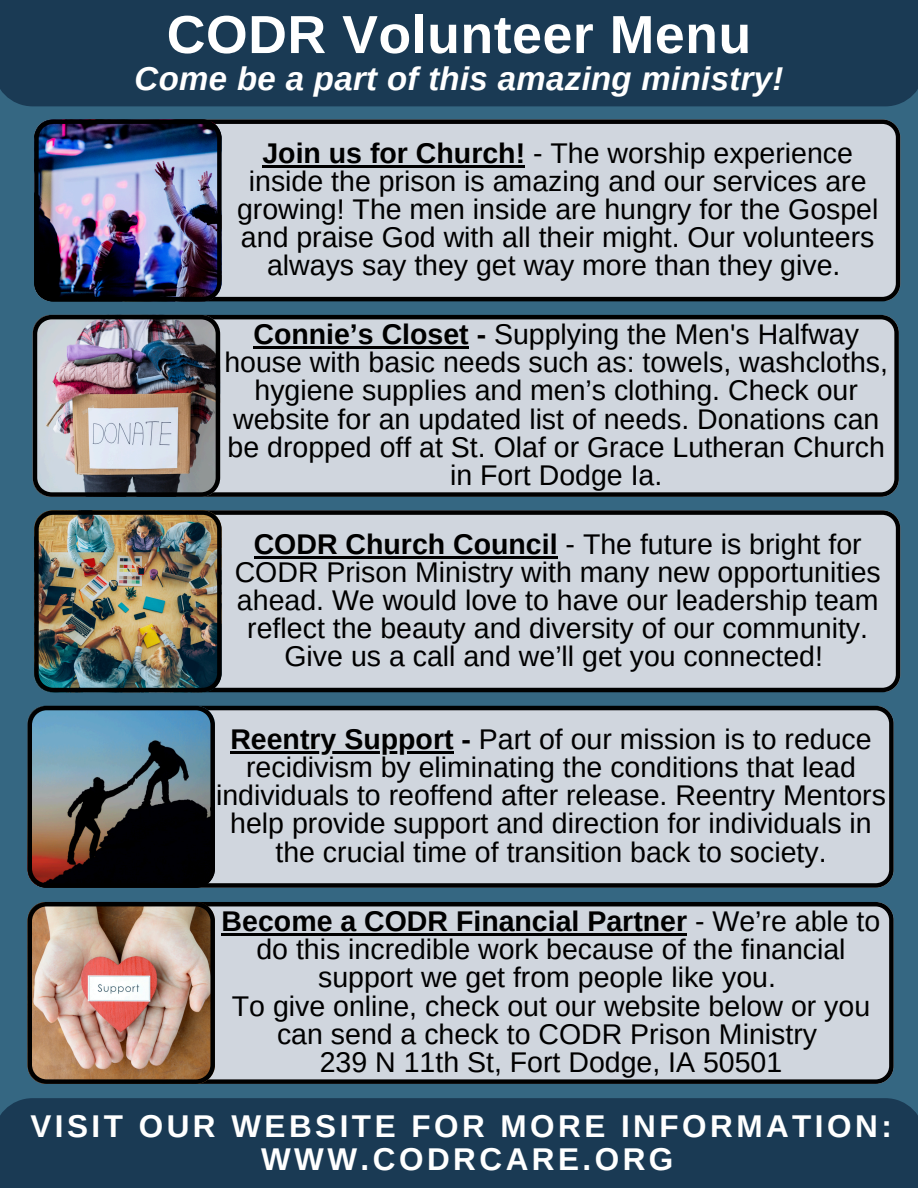
<style>
.page{position:relative;width:918px;height:1188px;background:#356782}
.page>*{position:absolute;margin:0;border:0;box-sizing:border-box;transform-origin:0 0}
.t1{font:700 53.55px "Arimo";letter-spacing:.01em;color:#fff}
.t2{font:italic 700 33px "Arimo";letter-spacing:.01em;color:#fff}
.t3{font:700 31.5px/32.7px "Arimo";letter-spacing:.11em;color:#fff;text-align:center}
.t4{font:28.5px/28.2px "Arimo";color:#000;text-align:center}
.s1{font-weight:700}
</style>
<div class="page">
<div style="left:0;top:1098px;width:918px;height:90px;background:#1a3a54"></div>
<div style="left:0;top:0;width:918px;height:106px;background:#1a3a54"></div>
<div style="left:220px;top:315px;width:679px;height:182px;background:#d0d6de"></div>
<img style="left:33px;top:315px;width:187px;height:182px">
<hr style="left:253px;top:346px;width:216px;height:3px;background:#000">
<div style="left:222px;top:510px;width:678px;height:182px;background:#d0d6de"></div>
<img style="left:34px;top:510px;width:188px;height:182px">
<hr style="left:254px;top:556px;width:304px;height:2px;background:#000">
<div style="left:222px;top:119px;width:678px;height:182px;background:#d0d6de"></div>
<img style="left:34px;top:119px;width:188px;height:182px">
<hr style="left:262px;top:165px;width:263px;height:2px;background:#000">
<div style="left:215px;top:706px;width:679px;height:182px;background:#d0d6de"></div>
<svg style="left:28px;top:706px;width:187px;height:182px;background:#46535b"></svg>
<hr style="left:230px;top:751px;width:224px;height:3px;background:#000">
<div style="left:215px;top:902px;width:679px;height:182px;background:#d0d6de"></div>
<img style="left:28px;top:902px;width:187px;height:182px">
<hr style="left:222px;top:933px;width:465px;height:3px;background:#000">
<p class="t1" style="left:167px;top:5px;width:586px">CODR Volunteer Menu</p>
<p class="t2" style="left:135px;top:60px;width:651px">Come be a part of this amazing ministry!</p>
<p class="t4" style="left:237px;top:139px;width:643px"><span class="s1">Join us for Church!</span> - The worship experience inside the prison is amazing and our services are growing! The men inside are hungry for the Gospel and praise God with all their might. Our volunteers always say they get way more than they give.</p>
<p class="t4" style="left:224px;top:320px;width:665px"><span class="s1">Connie’s Closet -</span> Supplying the Men's Halfway house with basic needs such as: towels, washcloths, hygiene supplies and men’s clothing. Check our website for an updated list of needs. Donations can be dropped off at St. Olaf or Grace Lutheran Church</p>
<p class="t4" style="left:450px;top:461px;width:214px">in Fort Dodge Ia.</p>
<p class="t4" style="left:235px;top:530px;width:648px"><span class="s1">CODR Church Council</span> - The future is bright for CODR Prison Ministry with many new opportunities ahead. We would love to have our leadership team reflect the beauty and diversity of our community.<br>Give us a call and we’ll get you connected!</p>
<p class="t4" style="left:216px;top:725px;width:671px"><span class="s1">Reentry Support -</span> Part of our mission is to reduce recidivism by eliminating the conditions that lead individuals to reoffend after release. Reentry Mentors help provide support and direction for individuals in the crucial time of transition back to society.</p>
<p class="t4" style="left:222px;top:907px;width:660px"><span class="s1">Become a CODR Financial Partner</span> - We’re able to do this incredible work because of the financial support we get from people like you.</p>
<h1 class="t4" style="left:232px;top:992px;width:640px">To give online, check out our website below or you can send a check to CODR Prison Ministry<br>239 N 11th St, Fort Dodge, IA 50501</h1>
<h2 class="t3" style="left:30px;top:1110px;width:863px">VISIT OUR WEBSITE FOR MORE INFORMATION:<br>WWW.CODRCARE.ORG</h2>
</div>
